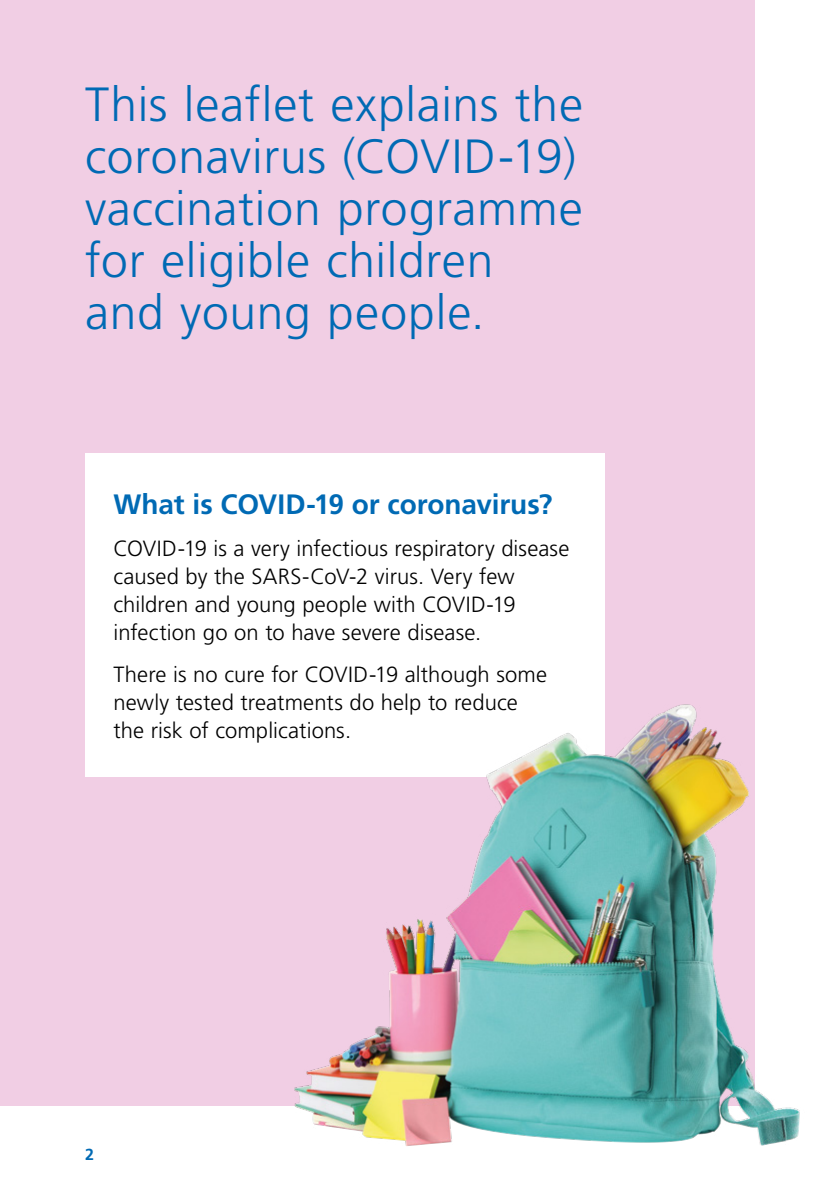
<style>
.page{position:relative;width:840px;height:1191px;background:#fff}
.page>*{position:absolute;margin:0;border:0;box-sizing:border-box;transform-origin:0 0}
.Body_Copy{font:300 48px/52px "Frutiger LT Pro";letter-spacing:.015em;color:#006ab4}
.Header_H1{font:700 28px "Frutiger LT Pro";letter-spacing:-.005em;color:#006ab4}
.Body_Copy-2{font:300 22px/28px "Frutiger LT Pro";letter-spacing:.005em;color:#000}
.t1{font:700 16px "Frutiger LT Pro";color:#006ab4}
</style>
<div class="page">
<div style="left:0;top:0;width:754px;height:1106px;background:#f1cee4"></div>
<div style="left:85px;top:454px;width:519px;height:323px;background:#fff"></div>
<img style="left:294px;top:641px;width:506px;height:505px">
<p class="Body_Copy" style="left:85px;top:79px;width:499px">This leaflet explains the coronavirus (COVID-19) vaccination programme for eligible children and young people.</p>
<p class="Header_H1" style="left:113px;top:487px;width:440px">What is COVID-19 or coronavirus?</p>
<p class="Body_Copy-2" style="left:113px;top:534px;width:457px">COVID-19 is a very infectious respiratory disease caused by the SARS-CoV-2 virus. Very few children and young people with COVID-19 infection go on to have severe disease.</p>
<p class="Body_Copy-2" style="left:113px;top:660px;width:435px">There is no cure for COVID-19 although some newly tested treatments do help to reduce the risk of complications.</p>
<p class="t1" style="left:85px;top:1145px;width:10px">2</p>
</div>
